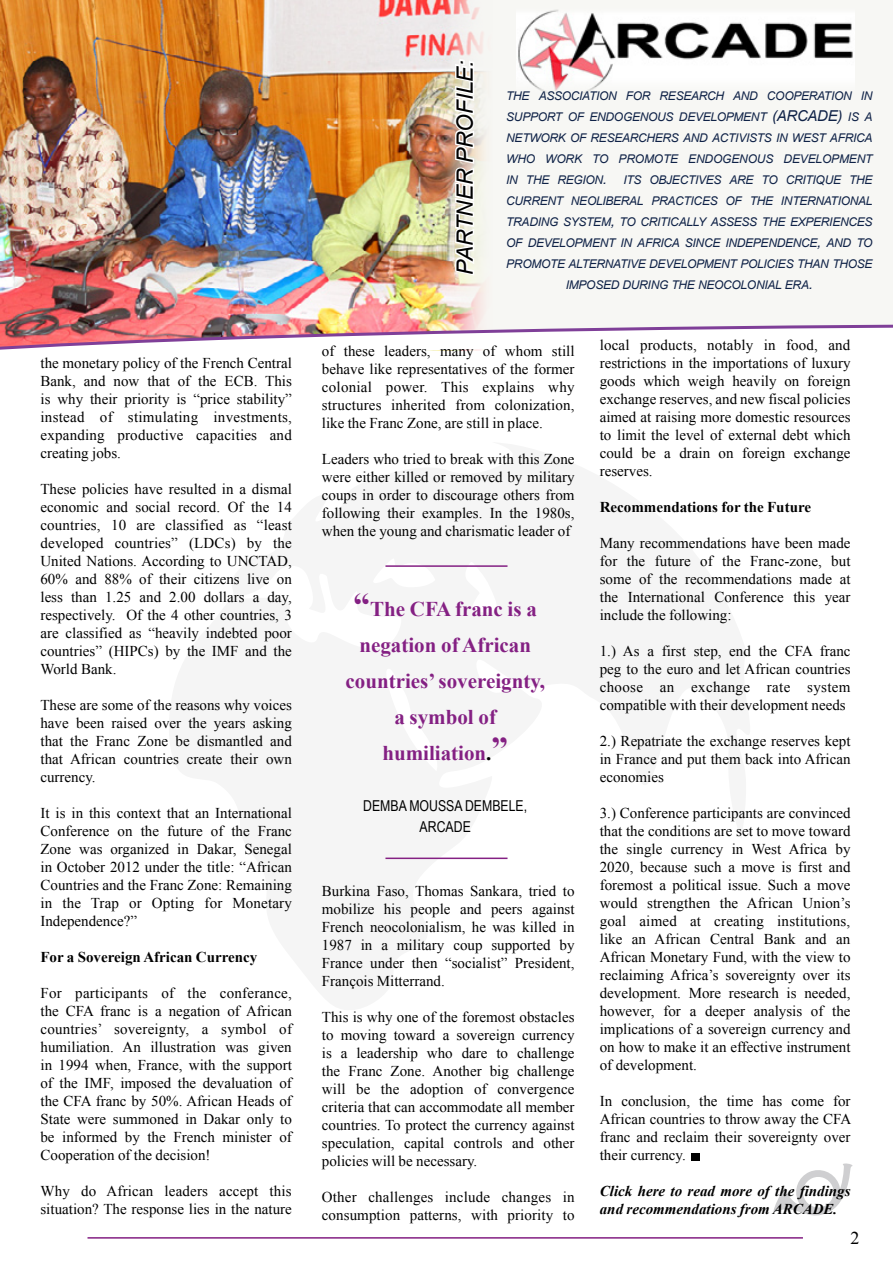
<style>
.page{position:relative;width:893px;height:1263px;background:#fff}
.page>*{position:absolute;margin:0;border:0;box-sizing:border-box;transform-origin:0 0}
.t1{font:22.5px "Arial Italic MT SC800";color:#000}
.t2{font:700 21px/36px "Times New Roman";color:#842083;text-align:center}
.t3{font:18px "Times New Roman";color:#000}
.t4{font:15px/18px "Times New Roman";color:#000;text-align:justify}
.t5{font:italic 700 15px/18px "Times New Roman";color:#000}
.t6{font:700 15px "Times New Roman";color:#000}
.t7{font:15px/21px "Arial Narrow";color:#000;text-align:center}
.t8{font:12px/21px "Arial Italic MT SC800";letter-spacing:-.025em;color:#0f2247}
.s1{font-size:15px}
.s2{font-size:33px}
.s3{color:#000}
</style>
<div class="page">
<svg style="left:773px;top:1163px;width:80px;height:53px"></svg>
<div style="left:506px;top:0;width:387px;height:322px;background:#f7f7f4"></div>
<img style="left:0;top:0;width:506px;height:322px">
<img style="left:516px;top:7px;width:339px;height:91px">
<hr style="left:88px;top:1237px;width:715px;height:1px;background:#842083">
<img style="left:444px;top:57px;width:40px;height:220px">
<img style="left:0;top:322px;width:893px;height:29px">
<hr style="left:385px;top:565px;width:122px;height:2px;background:#842083">
<hr style="left:385px;top:857px;width:122px;height:2px;background:#842083">
<div style="left:691px;top:1153px;width:8px;height:7px;background:#000"></div>
<p class="t4" style="left:40px;top:354px;width:253px">the monetary policy of the French Central Bank, and now that of the ECB. This is why their priority is “price stability” instead of stimulating investments, expanding productive capacities and creating jobs.</p>
<p class="t4" style="left:40px;top:480px;width:253px">These policies have resulted in a dismal economic and social record. Of the 14 countries, 10 are classified as “least developed countries” (LDCs) by the United Nations. According to UNCTAD, 60% and 88% of their citizens live on less than 1.25 and 2.00 dollars a day, respectively. Of the 4 other countries, 3 are classified as “heavily indebted poor countries” (HIPCs) by the IMF and the World Bank.</p>
<p class="t4" style="left:40px;top:696px;width:253px">These are some of the reasons why voices have been raised over the years asking that the Franc Zone be dismantled and that African countries create their own currency.</p>
<p class="t4" style="left:40px;top:804px;width:253px">It is in this context that an International Conference on the future of the Franc Zone was organized in Dakar, Senegal in October 2012 under the title: “African Countries and the Franc Zone: Remaining in the Trap or Opting for Monetary Independence?”</p>
<p class="t6" style="left:40px;top:947px;width:218px">For a Sovereign African Currency</p>
<p class="t4" style="left:40px;top:984px;width:253px">For participants of the conferance, the CFA franc is a negation of African countries’ sovereignty, a symbol of humiliation. An illustration was given in 1994 when, France, with the support of the IMF, imposed the devaluation of the CFA franc by 50%. African Heads of State were summoned in Dakar only to be informed by the French minister of Cooperation of the decision!</p>
<p class="t4" style="left:40px;top:1182px;width:253px">Why do African leaders accept this situation? The response lies in the nature</p>
<h1 class="t1" style="left:450px;top:275px;width:216px;rotate:-90deg">PARTNER PROFILE:</h1>
<p class="t8" style="left:506px;top:85px;width:368px">THE ASSOCIATION FOR RESEARCH AND COOPERATION IN<br>SUPPORT OF ENDOGENOUS DEVELOPMENT <span class="s1">(ARCADE</span></p>
<p class="t8" style="left:837px;top:106px;width:36px"><span class="s1">)</span> IS A</p>
<p class="t8" style="left:506px;top:127px;width:368px">NETWORK OF RESEARCHERS AND ACTIVISTS IN WEST AFRICA</p>
<p class="t8" style="left:506px;top:148px;width:368px">WHO WORK TO PROMOTE ENDOGENOUS DEVELOPMENT</p>
<p class="t8" style="left:506px;top:169px;width:368px">IN THE REGION<span class="s1">.</span> ITS OBJECTIVES ARE TO CRITIQUE THE</p>
<p class="t8" style="left:506px;top:190px;width:368px">CURRENT NEOLIBERAL PRACTICES OF THE INTERNATIONAL</p>
<p class="t8" style="left:506px;top:211px;width:368px">TRADING SYSTEM<span class="s1">,</span> TO CRITICALLY ASSESS THE EXPERIENCES</p>
<p class="t8" style="left:506px;top:232px;width:368px">OF DEVELOPMENT IN AFRICA SINCE INDEPENDENCE<span class="s1">,</span> AND TO</p>
<p class="t8" style="left:506px;top:253px;width:368px">PROMOTE ALTERNATIVE DEVELOPMENT POLICIES THAN THOSE</p>
<p class="t8" style="left:566px;top:274px;width:249px">IMPOSED DURING THE NEOCOLONIAL ERA<span class="s1">.</span></p>
<p class="t4" style="left:322px;top:342px;width:254px">of these leaders, many of whom still behave like representatives of the former colonial power. This explains why structures inherited from colonization, like the Franc Zone, are still in place.</p>
<p class="t4" style="left:322px;top:450px;width:254px">Leaders who tried to break with this Zone were either killed or removed by military coups in order to discourage others from following their examples. In the 1980s, when the young and charismatic leader of</p>
<h2 class="t2" style="left:346px;top:591px;width:201px"><span class="s2">“</span>The CFA franc is a negation of African countries’ sovereignty, a symbol of humiliation<span class="s3">.</span><span class="s2">”</span></h2>
<p class="t7" style="left:363px;top:795px;width:166px">DEMBA MOUSSA DEMBELE,<br>ARCADE</p>
<p class="t4" style="left:322px;top:882px;width:254px">Burkina Faso, Thomas Sankara, tried to mobilize his people and peers against French neocolonialism, he was killed in 1987 in a military coup supported by France under then “socialist” President, François Mitterrand.</p>
<p class="t4" style="left:322px;top:1008px;width:254px">This is why one of the foremost obstacles to moving toward a sovereign currency is a leadership who dare to challenge the Franc Zone. Another big challenge will be the adoption of convergence criteria that can accommodate all member countries. To protect the currency against speculation, capital controls and other policies will be necessary.</p>
<p class="t4" style="left:322px;top:1188px;width:254px">Other challenges include changes in consumption patterns, with priority to</p>
<p class="t4" style="left:600px;top:335px;width:252px">local products, notably in food, and restrictions in the importations of luxury goods which weigh heavily on foreign exchange reserves, and new fiscal policies aimed at raising more domestic resources to limit the level of external debt which could be a drain on foreign exchange reserves.</p>
<p class="t6" style="left:600px;top:496px;width:213px">Recommendations for the Future</p>
<p class="t4" style="left:600px;top:533px;width:252px">Many recommendations have been made for the future of the Franc-zone, but some of the recommendations made at the International Conference this year include the following:</p>
<p class="t4" style="left:600px;top:641px;width:252px">1.) As a first step, end the CFA franc peg to the euro and let African countries choose an exchange rate system compatible with their development needs</p>
<p class="t4" style="left:600px;top:731px;width:252px">2.) Repatriate the exchange reserves kept in France and put them back into African economies</p>
<p class="t4" style="left:600px;top:803px;width:252px">3.) Conference participants are convinced that the conditions are set to move toward the single currency in West Africa by 2020, because such a move is first and foremost a political issue. Such a move would strengthen the African Union’s goal aimed at creating institutions, like an African Central Bank and an African Monetary Fund, with the view to reclaiming Africa’s sovereignty over its development. More research is needed, however, for a deeper analysis of the implications of a sovereign currency and on how to make it an effective instrument of development.</p>
<p class="t4" style="left:600px;top:1091px;width:253px">In conclusion, the time has come for African countries to throw away the CFA franc and reclaim their sovereignty over their currency.</p>
<p class="t5" style="left:600px;top:1181px;width:252px">Click here to read more of the findings and recommendations from ARCADE.</p>
<p class="t3" style="left:851px;top:1226px;width:10px">2</p>
</div>
